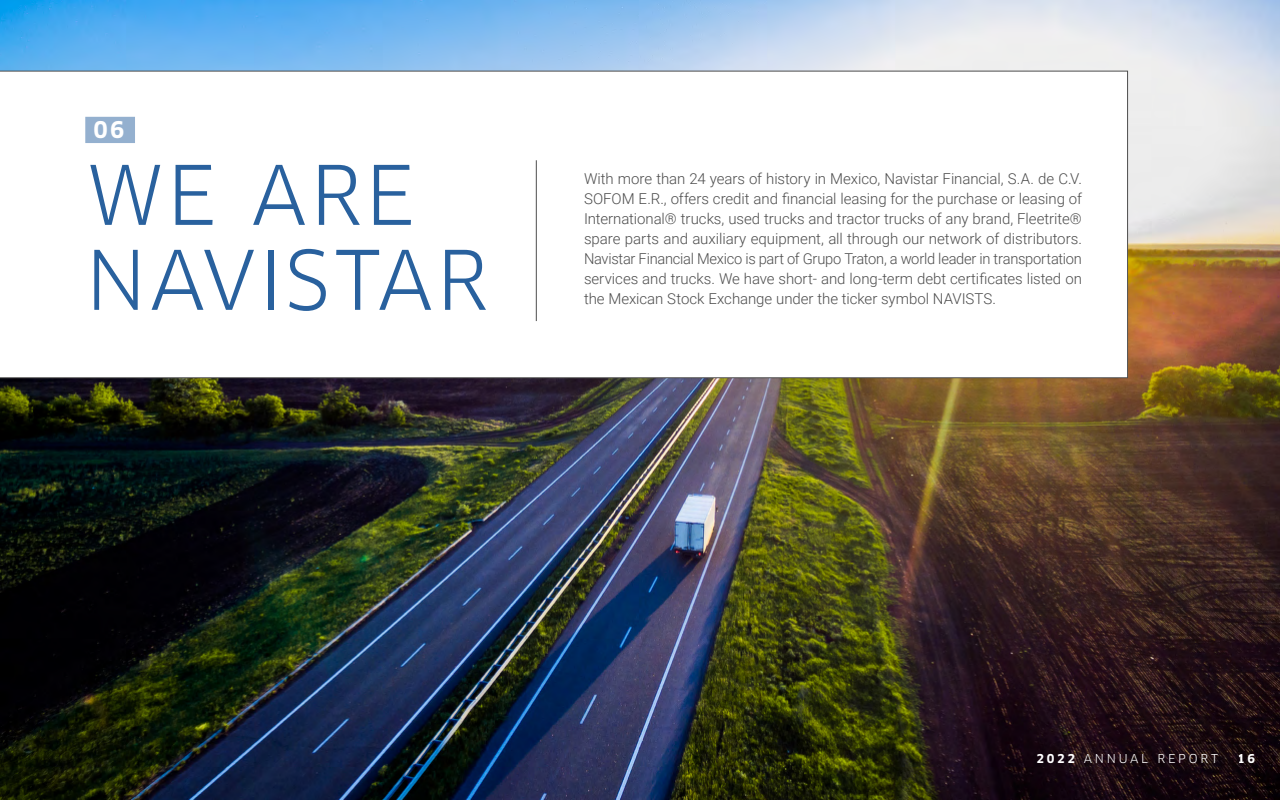
<style>
.page{position:relative;width:1280px;height:800px;background:#fff}
.page>*{position:absolute;margin:0;border:0;box-sizing:border-box;transform-origin:0 0}
.t1{font:80px/85px "Clan OT";letter-spacing:.03em;color:#29619e}
.t2{font:700 22.5px "Clan OT";color:#fff}
.t3{font:300 15px/20px "Roboto";color:#4d4d4d;text-align:justify}
.t4{font:12px "Clan OT";letter-spacing:.23em;color:#fff}
.t5{font:700 12px "Clan OT";color:#fff}
.s1{font-weight:700}
</style>
<div class="page">
<img style="left:0;top:0;width:1280px;height:800px">
<svg style="left:0;top:71px;width:1128px;height:307px"></svg>
<div style="left:85px;top:117px;width:50px;height:26px;background:#94b0cf"></div>
<hr style="left:536px;top:160px;width:1px;height:161px;background:#4d4d4d">
<h2 class="t2" style="left:94px;top:117px;width:33px">06</h2>
<h1 class="t1" style="left:85px;top:153px;width:404px">WE ARE<br>NAVISTAR</h1>
<p class="t3" style="left:584px;top:168px;width:500px">With more than 24 years of history in Mexico, Navistar Financial, S.A. de C.V.<br>SOFOM E.R., offers credit and financial leasing for the purchase or leasing of International® trucks, used trucks and tractor trucks of any brand, Fleetrite® spare parts and auxiliary equipment, all through our network of distributors.<br>Navistar Financial Mexico is part of Grupo Traton, a world leader in transportation services and trucks. We have short- and long-term debt certificates listed on the Mexican Stock Exchange under the ticker symbol NAVISTS.</p>
<p class="t4" style="left:1037px;top:752px;width:183px"><span class="s1">2022</span> ANNUAL REPORT</p>
<p class="t5" style="left:1238px;top:752px;width:19px">16</p>
</div>
